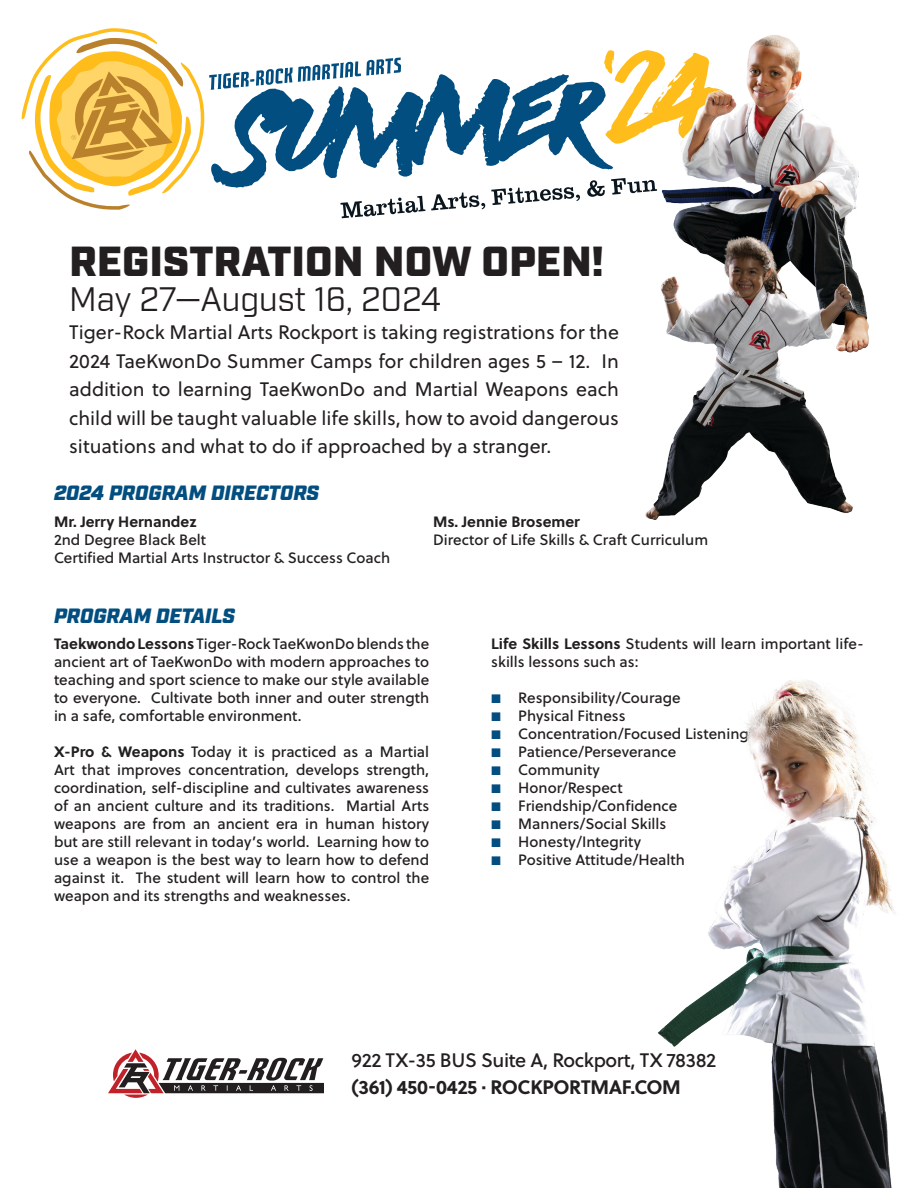
<style>
.page{position:relative;width:918px;height:1188px;background:#fff}
.page>*{position:absolute;margin:0;border:0;box-sizing:border-box;transform-origin:0 0}
.t1{font:900 42px "Industry";letter-spacing:.01em;color:#231f20}
.t2{font:33px "Industry";color:#231f20}
.t3{font:italic 900 20.7px "Industry";color:#024e80}
.t4{font:19.5px/28.5px "Soleil";color:#231f20;text-align:justify}
.t5{font:19.5px "Soleil Bk";letter-spacing:-.02em;color:#231f20}
.t6{font:700 19.5px "Soleil";letter-spacing:-.02em;color:#231f20}
.t7{font:15px/18px "Soleil Bk";color:#231f20}
.t8{font:700 15px "Soleil";color:#231f20}
.s1{font-family:"Soleil";font-weight:700}
.s2{font-family:"Proxima Nova Cond";color:#024e80}
</style>
<div class="page">
<img style="left:658px;top:680px;width:238px;height:508px">
<svg style="left:604px;top:50px;width:25px;height:94px"></svg>
<svg style="left:425px;top:74px;width:188px;height:96px"></svg>
<img style="left:629px;top:35px;width:240px;height:317px">
<img style="left:645px;top:234px;width:208px;height:286px">
<svg style="left:108px;top:1049px;width:216px;height:49px"></svg>
<svg style="left:22px;top:28px;width:403px;height:190px"></svg>
<svg style="left:431px;top:193px;width:54px;height:17px"></svg>
<svg style="left:491px;top:187px;width:89px;height:18px"></svg>
<svg style="left:587px;top:180px;width:18px;height:17px"></svg>
<svg style="left:611px;top:178px;width:46px;height:17px"></svg>
<p class="t1" style="left:69px;top:236px;width:535px">REGISTRATION NOW OPEN!</p>
<p class="t2" style="left:69px;top:279px;width:374px">May 27—August 16, 2024</p>
<p class="t4" style="left:69px;top:318px;width:551px">Tiger-Rock Martial Arts Rockport is taking registrations for the 2024 TaeKwonDo Summer Camps for children ages 5 – 12. In addition to learning TaeKwonDo and Martial Weapons each child will be taught valuable life skills, how to avoid dangerous situations and what to do if approached by a stranger.</p>
<p class="t3" style="left:54px;top:480px;width:267px">2024 PROGRAM DIRECTORS</p>
<p class="t7" style="left:54px;top:512px;width:154px"><span class="s1">Mr. Jerry Hernandez<br></span>2nd Degree Black Belt</p>
<p class="t7" style="left:54px;top:548px;width:338px">Certified Martial Arts Instructor &amp; Success Coach</p>
<p class="t3" style="left:54px;top:603px;width:183px">PROGRAM DETAILS</p>
<p class="t8" style="left:433px;top:510px;width:148px">Ms. Jennie Brosemer</p>
<p class="t7" style="left:433px;top:530px;width:277px">Director of Life Skills &amp; Craft Curriculum</p>
<p class="t7" style="left:54px;top:634px;width:377px;text-align:justify"><span class="s1">Taekwondo Lessons</span> Tiger-Rock TaeKwonDo blends the ancient art of TaeKwonDo with modern approaches to teaching and sport science to make our style available to everyone. Cultivate both inner and outer strength in a safe, comfortable environment.</p>
<p class="t7" style="left:54px;top:742px;width:377px;text-align:justify"><span class="s1">X-Pro &amp; Weapons</span> Today it is practiced as a Martial Art that improves concentration, develops strength, coordination, self-discipline and cultivates awareness of an ancient culture and its traditions. Martial Arts weapons are from an ancient era in human history but are still relevant in today’s world. Learning how to use a weapon is the best way to learn how to defend against it. The student will learn how to control the weapon and its strengths and weaknesses.</p>
<p class="t7" style="left:491px;top:634px;width:374px"><span class="s1">Life Skills Lessons</span> Students will learn important life&shy;skills lessons such as:</p>
<p class="t7" style="left:491px;top:688px;width:191px"><span class="s2">■</span> Responsibility/Courage</p>
<p class="t7" style="left:491px;top:706px;width:136px"><span class="s2">■</span> Physical Fitness</p>
<p class="t7" style="left:491px;top:724px;width:259px"><span class="s2">■</span> Concentration/Focused Listening</p>
<p class="t7" style="left:491px;top:742px;width:186px"><span class="s2">■</span> Patience/Perseverance</p>
<p class="t7" style="left:491px;top:760px;width:110px"><span class="s2">■</span> Community</p>
<p class="t7" style="left:491px;top:778px;width:133px"><span class="s2">■</span> Honor/Respect</p>
<p class="t7" style="left:491px;top:796px;width:188px"><span class="s2">■</span> Friendship/Confidence</p>
<p class="t7" style="left:491px;top:814px;width:177px"><span class="s2">■</span> Manners/Social Skills</p>
<p class="t7" style="left:491px;top:832px;width:151px"><span class="s2">■</span> Honesty/Integrity</p>
<p class="t7" style="left:491px;top:850px;width:195px"><span class="s2">■</span> Positive Attitude/Health</p>
<p class="t5" style="left:352px;top:1046px;width:366px">922 TX-35 BUS Suite A, Rockport, TX 78382</p>
<p class="t6" style="left:352px;top:1072px;width:331px">(361) 450-0425 · ROCKPORTMAF.COM</p>
</div>
